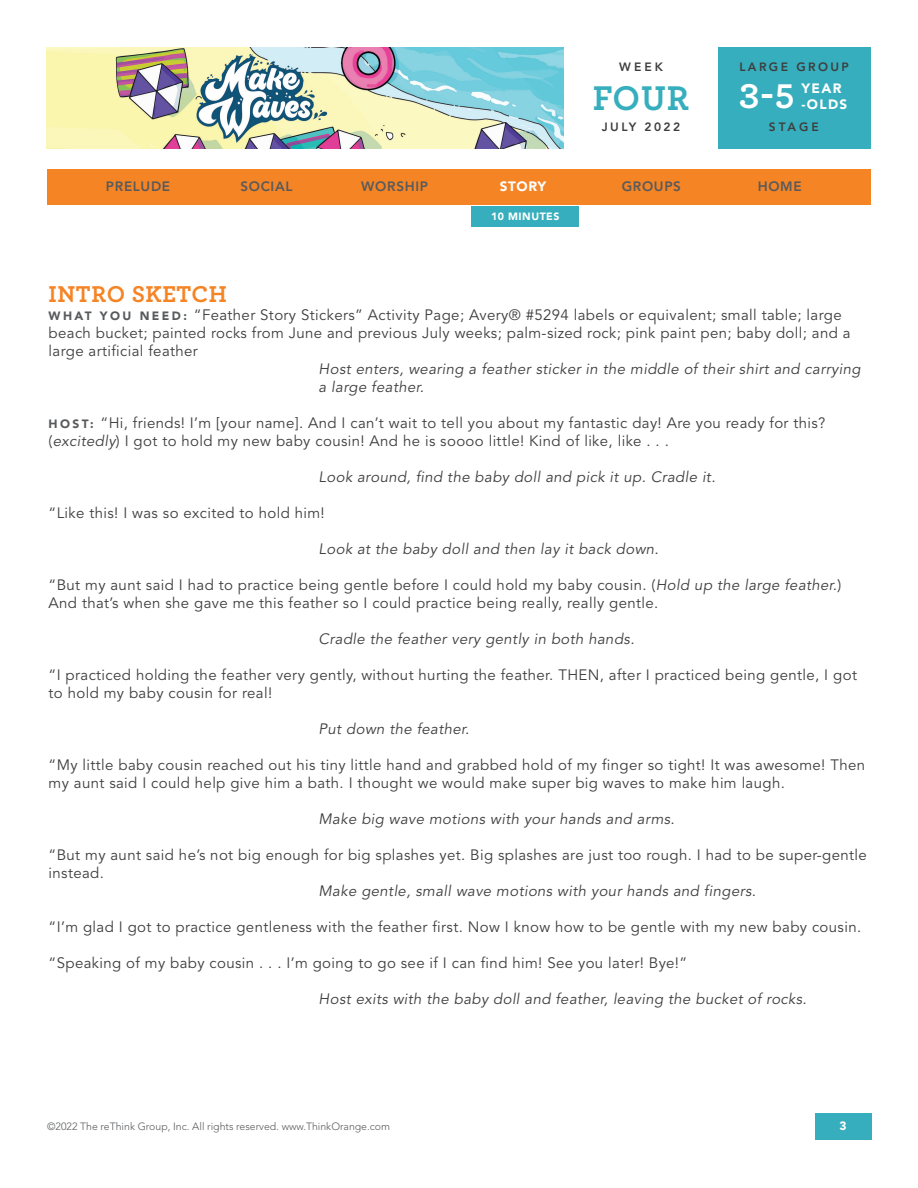
<style>
.page{position:relative;width:918px;height:1188px;background:#fff}
.page>*{position:absolute;margin:0;border:0;box-sizing:border-box;transform-origin:0 0}
.t1{font:700 36px "Archer Pro";color:#36aebd}
.t2{font:700 36px "Archer Pro";color:#fff}
.t3{font:700 24px "Archer Pro";letter-spacing:.025em;color:#f58425}
.t4{font:15px/18px "Avenir LT Std";letter-spacing:.025em;color:#3e3e3f}
.t5{font:italic 15px/18px "Avenir LT Std";letter-spacing:.025em;color:#3e3e3f}
.t6{font:800 13.5px "Avenir LT Std";letter-spacing:.05em;color:#585a5c}
.t7{font:900 13.5px/16.2px "Avenir LT Std";letter-spacing:.1em;color:#fff}
.t8{font:800 12px "Avenir LT Std";letter-spacing:.2em;color:#3e3e3f}
.t9{font:900 12px "Avenir LT Std";color:#fff}
.t10{font:300 10.5px "Avenir LT Std";color:#585a5c}
.t11{font:900 10.5px "Avenir LT Std";letter-spacing:.05em;color:#fff}
.s1{font-weight:900;font-size:12px;color:#585a5c}
.s2{font-style:italic}
</style>
<div class="page">
<img style="left:46px;top:47px;width:518px;height:102px">
<div style="left:717px;top:47px;width:154px;height:102px;background:#36aebd"></div>
<div style="left:471px;top:206px;width:108px;height:20px;background:#36aebd"></div>
<div style="left:47px;top:170px;width:824px;height:36px;background:#f58425"></div>
<div style="left:815px;top:1113px;width:57px;height:27px;background:#36aebd"></div>
<p class="t8" style="left:619px;top:59px;width:45px">WEEK</p>
<h1 class="t1" style="left:593px;top:69px;width:98px">FOUR</h1>
<p class="t8" style="left:602px;top:120px;width:80px">JULY 2022</p>
<p class="t8" style="left:739px;top:59px;width:111px">LARGE GROUP</p>
<h1 class="t2" style="left:739px;top:68px;width:57px">3-5</h1>
<p class="t7" style="left:802px;top:80px;width:47px">YEAR -OLDS</p>
<p class="t8" style="left:769px;top:120px;width:52px">STAGE</p>
<p class="t6" style="left:106px;top:178px;width:66px">PRELUDE</p>
<p class="t6" style="left:240px;top:178px;width:54px">SOCIAL</p>
<p class="t6" style="left:361px;top:178px;width:68px">WORSHIP</p>
<p class="t7" style="left:500px;top:178px;width:48px">STORY</p>
<p class="t6" style="left:622px;top:178px;width:61px">GROUPS</p>
<p class="t6" style="left:758px;top:178px;width:46px">HOME</p>
<p class="t11" style="left:491px;top:210px;width:70px">10 MINUTES</p>
<h2 class="t3" style="left:49px;top:275px;width:180px">INTRO SKETCH</h2>
<p class="t4" style="left:49px;top:306px;width:804px"><span class="s1">W H AT Y O U N E E D :</span> “Feather Story Stickers” Activity Page; Avery® #5294 labels or equivalent; small table; large beach bucket; painted rocks from June and previous July weeks; palm-sized rock; pink paint pen; baby doll; and a large artificial feather</p>
<p class="t5" style="left:319px;top:360px;width:543px">Host enters, wearing a feather sticker in the middle of their shirt and carrying a large feather.</p>
<p class="t4" style="left:49px;top:414px;width:778px"><span class="s1">H O S T:</span> “Hi, friends! I’m [your name]. And I can’t wait to tell you about my fantastic day! Are you ready for this? (<span class="s2">excitedly</span>) I got to hold my new baby cousin! And he is soooo little! Kind of like, like . . .</p>
<p class="t5" style="left:319px;top:468px;width:398px">Look around, find the baby doll and pick it up. Cradle it.</p>
<p class="t4" style="left:49px;top:504px;width:278px">“Like this! I was so excited to hold him!</p>
<p class="t5" style="left:319px;top:540px;width:342px">Look at the baby doll and then lay it back down.</p>
<p class="t4" style="left:49px;top:576px;width:794px">“But my aunt said I had to practice being gentle before I could hold my baby cousin. (<span class="s2">Hold up the large feather.</span>)<br>And that’s when she gave me this feather so I could practice being really, really gentle.</p>
<p class="t5" style="left:319px;top:630px;width:317px">Cradle the feather very gently in both hands.</p>
<p class="t4" style="left:49px;top:666px;width:810px">“I practiced holding the feather very gently, without hurting the feather. THEN, after I practiced being gentle, I got to hold my baby cousin for real!</p>
<p class="t5" style="left:319px;top:720px;width:152px">Put down the feather.</p>
<p class="t4" style="left:49px;top:756px;width:818px">“My little baby cousin reached out his tiny little hand and grabbed hold of my finger so tight! It was awesome! Then my aunt said I could help give him a bath. I thought we would make super big waves to make him laugh.</p>
<p class="t5" style="left:319px;top:810px;width:358px">Make big wave motions with your hands and arms.</p>
<p class="t4" style="left:49px;top:846px;width:820px">“But my aunt said he’s not big enough for big splashes yet. Big splashes are just too rough. I had to be super-gentle instead.</p>
<p class="t5" style="left:319px;top:882px;width:439px">Make gentle, small wave motions with your hands and fingers.</p>
<p class="t4" style="left:49px;top:918px;width:814px">“I’m glad I got to practice gentleness with the feather first. Now I know how to be gentle with my new baby cousin.</p>
<p class="t4" style="left:49px;top:954px;width:640px">“Speaking of my baby cousin . . . I’m going to go see if I can find him! See you later! Bye!”</p>
<p class="t5" style="left:319px;top:990px;width:490px">Host exits with the baby doll and feather, leaving the bucket of rocks.</p>
<p class="t10" style="left:47px;top:1120px;width:344px">©2022 The reThink Group, Inc. All rights reserved. www.ThinkOrange.com</p>
<p class="t9" style="left:840px;top:1118px;width:9px">3</p>
</div>
